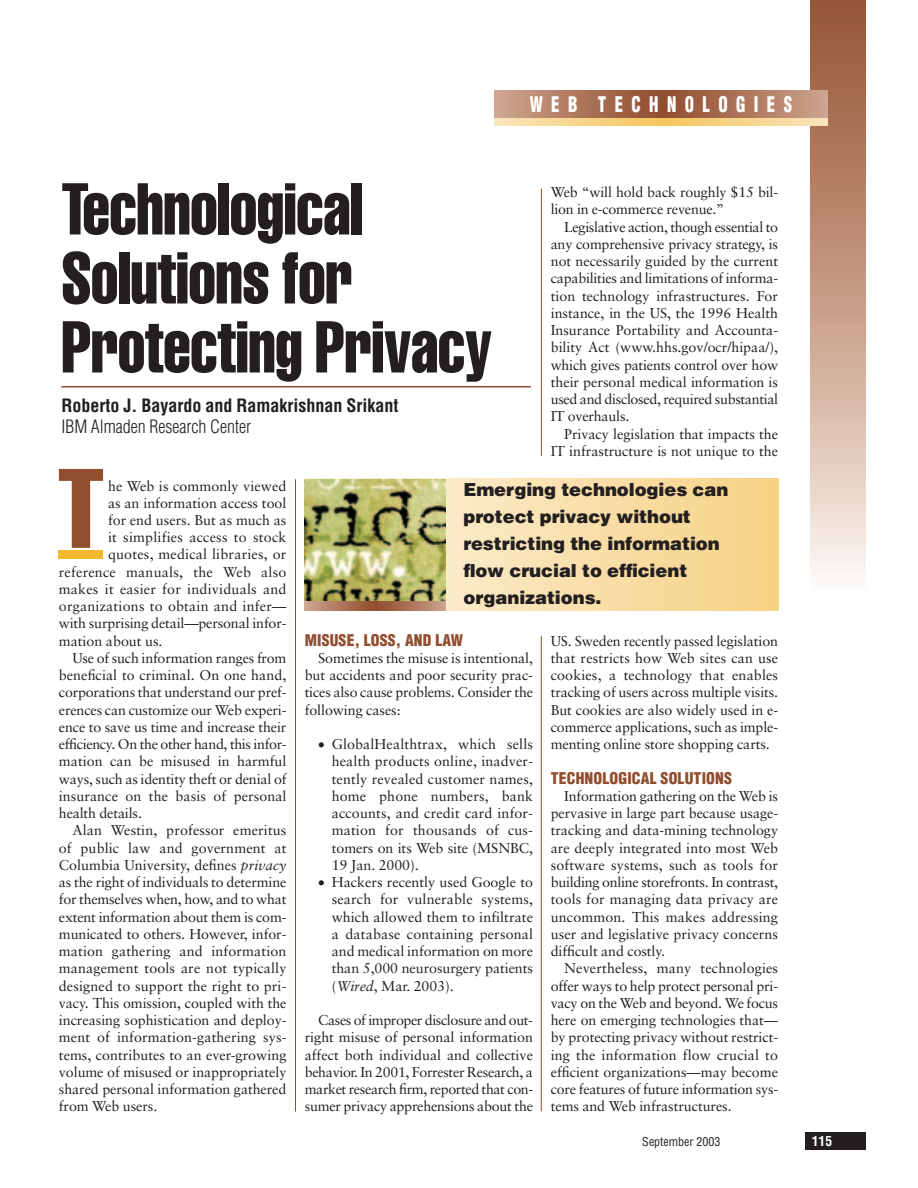
<style>
.page{position:relative;width:918px;height:1188px;background:#fff}
.page>*{position:absolute;margin:0;border:0;box-sizing:border-box;transform-origin:0 0}
.t1{font:extra-condensed 110.85px "Helvetica";color:#904e2e}
.t2{font:extra-condensed 72px/69px "Helvetica";letter-spacing:-.01em;color:#231f20;scale:.9 1}
.t3{font:900 condensed 21px "Helvetica";letter-spacing:.5em;color:#fff;scale:.8 1}
.t4{font:900 18px/27px "Helvetica";letter-spacing:-.005em;color:#231f20}
.t5{font:700 condensed 18px "Helvetica";color:#231f20}
.t6{font:300 condensed 18px "Helvetica";color:#231f20}
.t7{font:900 condensed 15.75px "Helvetica";letter-spacing:.01em;color:#904e2e}
.t8{font:14.25px/17.2px "Sabon";letter-spacing:-.005em;color:#231f20;text-align:justify}
.t9{font:14.25px "Sabon";letter-spacing:.015em;color:#231f20}
.t10{font:14.25px "Sabon";letter-spacing:-.025em;color:#231f20}
.t11{font:700 condensed 13.5px "Helvetica";color:#fff}
.t12{font:condensed 12px "Helvetica";color:#231f20}
.s1{font-style:italic}
</style>
<div class="page">
<div style="left:806px;top:1132px;width:60px;height:18px;background:#231f20"></div>
<svg style="left:810px;top:0;width:56px;height:576px;background:#c69e8a"></svg>
<svg style="left:494px;top:90px;width:334px;height:29px;background:#b07b5e"></svg>
<svg style="left:494px;top:119px;width:334px;height:7px;background:#f7d48c"></svg>
<hr style="left:61px;top:386px;width:470px;height:2px;background:#904e2e">
<hr style="left:295px;top:479px;width:1px;height:633px;background:#904e2e">
<hr style="left:541px;top:189px;width:1px;height:267px;background:#904e2e">
<svg style="left:446px;top:479px;width:332px;height:132px;background:#f8dda5"></svg>
<img style="left:305px;top:479px;width:141px;height:122px">
<hr style="left:541px;top:636px;width:1px;height:475px;background:#904e2e">
<div style="left:59px;top:550px;width:44px;height:9px;background:#f1b92b"></div>
<svg style="left:305px;top:602px;width:141px;height:9px"></svg>
<h2 class="t2" style="left:61px;top:179px;width:480px">Technological<br>Solutions for<br>Protecting Privacy</h2>
<p class="t5" style="left:61px;top:398px;width:339px">Roberto J. Bayardo and Ramakrishnan Srikant</p>
<p class="t6" style="left:61px;top:419px;width:191px">IBM Almaden Research Center</p>
<h3 class="t3" style="left:530px;top:96px;width:329px">WEB TECHNOLOGIES</h3>
<p class="t8" style="left:551px;top:185px;width:229px">Web “will hold back roughly $15 bil&shy;lion in e-commerce revenue.”</p>
<p class="t8" style="left:551px;top:219px;width:229px;text-indent:14px">Legislative action, though essential to any comprehensive privacy strategy, is not necessarily guided by the current capabilities and limitations of informa&shy;tion technology infrastructures. For instance, in the US, the 1996 Health Insurance Portability and Accounta&shy;bility Act (www.hhs.gov/ocr/hipaa/), which gives patients control over how their personal medical information is used and disclosed, required substantial IT overhauls.</p>
<p class="t8" style="left:551px;top:426px;width:229px;text-align:right">Privacy legislation that impacts the<br>IT infrastructure is not unique to the</p>
<h1 class="t1" style="left:57px;top:469px;width:49px">T</h1>
<p class="t8" style="left:108px;top:478px;width:180px">he Web is commonly viewed</p>
<p class="t8" style="left:108px;top:495px;width:180px">as an information access tool</p>
<p class="t8" style="left:108px;top:513px;width:180px">for end users. But as much as</p>
<p class="t9" style="left:108px;top:531px;width:180px">it simplifies access to stock</p>
<p class="t9" style="left:108px;top:549px;width:180px">quotes, medical libraries, or</p>
<p class="t9" style="left:59px;top:566px;width:229px">reference manuals, the Web also</p>
<p class="t9" style="left:59px;top:583px;width:229px">makes it easier for individuals and</p>
<p class="t9" style="left:59px;top:600px;width:229px">organizations to obtain and infer—</p>
<p class="t8" style="left:59px;top:616px;width:229px">with surprising detail—personal infor-</p>
<p class="t8" style="left:59px;top:633px;width:105px">mation about us.</p>
<p class="t8" style="left:72px;top:651px;width:216px">Use of such information ranges from</p>
<p class="t8" style="left:59px;top:668px;width:229px">beneficial to criminal. On one hand,</p>
<p class="t8" style="left:59px;top:685px;width:229px">corporations that understand our pref-</p>
<p class="t8" style="left:59px;top:702px;width:229px">erences can customize our Web experi-</p>
<p class="t8" style="left:59px;top:720px;width:229px">ence to save us time and increase their</p>
<p class="t10" style="left:59px;top:738px;width:229px">efficiency. On the other hand, this infor-</p>
<p class="t8" style="left:59px;top:754px;width:229px">mation can be misused in harmful</p>
<p class="t8" style="left:59px;top:771px;width:229px">ways, such as identity theft or denial of</p>
<p class="t8" style="left:59px;top:789px;width:229px">insurance on the basis of personal</p>
<p class="t8" style="left:59px;top:806px;width:85px">health details.</p>
<p class="t8" style="left:72px;top:823px;width:216px">Alan Westin, professor emeritus</p>
<p class="t8" style="left:59px;top:840px;width:229px">of public law and government at</p>
<p class="t8" style="left:59px;top:858px;width:229px">Columbia University, defines <span class="s1">privacy</span></p>
<p class="t8" style="left:59px;top:875px;width:229px">as the right of individuals to determine</p>
<p class="t8" style="left:59px;top:892px;width:229px">for themselves when, how, and to what</p>
<p class="t8" style="left:59px;top:909px;width:229px">extent information about them is com-</p>
<p class="t8" style="left:59px;top:927px;width:229px">municated to others. However, infor-</p>
<p class="t8" style="left:59px;top:944px;width:229px">mation gathering and information</p>
<p class="t8" style="left:59px;top:961px;width:229px">management tools are not typically</p>
<p class="t8" style="left:59px;top:978px;width:229px">designed to support the right to pri-</p>
<p class="t8" style="left:59px;top:996px;width:229px">vacy. This omission, coupled with the</p>
<p class="t8" style="left:59px;top:1013px;width:229px">increasing sophistication and deploy-</p>
<p class="t8" style="left:59px;top:1030px;width:229px">ment of information-gathering sys-</p>
<p class="t8" style="left:59px;top:1047px;width:229px">tems, contributes to an ever-growing</p>
<p class="t8" style="left:59px;top:1065px;width:229px">volume of misused or inappropriately</p>
<p class="t8" style="left:59px;top:1082px;width:229px">shared personal information gathered</p>
<p class="t8" style="left:59px;top:1099px;width:100px">from Web users.</p>
<p class="t4" style="left:463px;top:477px;width:266px">Emerging technologies can protect privacy without restricting the information flow crucial to efficient organizations.</p>
<p class="t7" style="left:305px;top:634px;width:160px">MISUSE, LOSS, AND LAW</p>
<p class="t8" style="left:305px;top:651px;width:230px;text-indent:14px">Sometimes the misuse is intentional, but accidents and poor security prac&shy;tices also cause problems. Consider the following cases:</p>
<p class="t8" style="left:332px;top:737px;width:203px;text-indent:-14px">• GlobalHealthtrax, which sells health products online, inadver&shy;tently revealed customer names, home phone numbers, bank accounts, and credit card infor&shy;mation for thousands of cus&shy;tomers on its Web site (MSNBC, 19 Jan. 2000).</p>
<p class="t8" style="left:332px;top:875px;width:203px;text-indent:-14px">• Hackers recently used Google to search for vulnerable systems, which allowed them to infiltrate a database containing personal and medical information on more than 5,000 neurosurgery patients (<span class="s1">Wired</span>, Mar. 2003).</p>
<p class="t8" style="left:305px;top:1013px;width:230px;text-indent:14px">Cases of improper disclosure and out&shy;right misuse of personal information affect both individual and collective behavior. In 2001, Forrester Research, a market research firm, reported that con&shy;sumer privacy apprehensions about the</p>
<p class="t8" style="left:551px;top:633px;width:229px">US. Sweden recently passed legislation that restricts how Web sites can use cookies, a technology that enables tracking of users across multiple visits.<br>But cookies are also widely used in e&shy;commerce applications, such as imple&shy;menting online store shopping carts.</p>
<p class="t7" style="left:551px;top:772px;width:183px">TECHNOLOGICAL SOLUTIONS</p>
<p class="t8" style="left:551px;top:789px;width:229px;text-indent:14px">Information gathering on the Web is pervasive in large part because usage&shy;tracking and data-mining technology are deeply integrated into most Web software systems, such as tools for building online storefronts. In contrast, tools for managing data privacy are uncommon. This makes addressing user and legislative privacy concerns difficult and costly.</p>
<p class="t8" style="left:551px;top:961px;width:229px;text-indent:14px">Nevertheless, many technologies offer ways to help protect personal pri&shy;vacy on the Web and beyond. We focus here on emerging technologies that— by protecting privacy without restrict&shy;ing the information flow crucial to efficient organizations—may become core features of future information sys&shy;tems and Web infrastructures.</p>
<p class="t12" style="left:642px;top:1137px;width:80px">September 2003</p>
<p class="t11" style="left:812px;top:1136px;width:22px">115</p>
</div>
